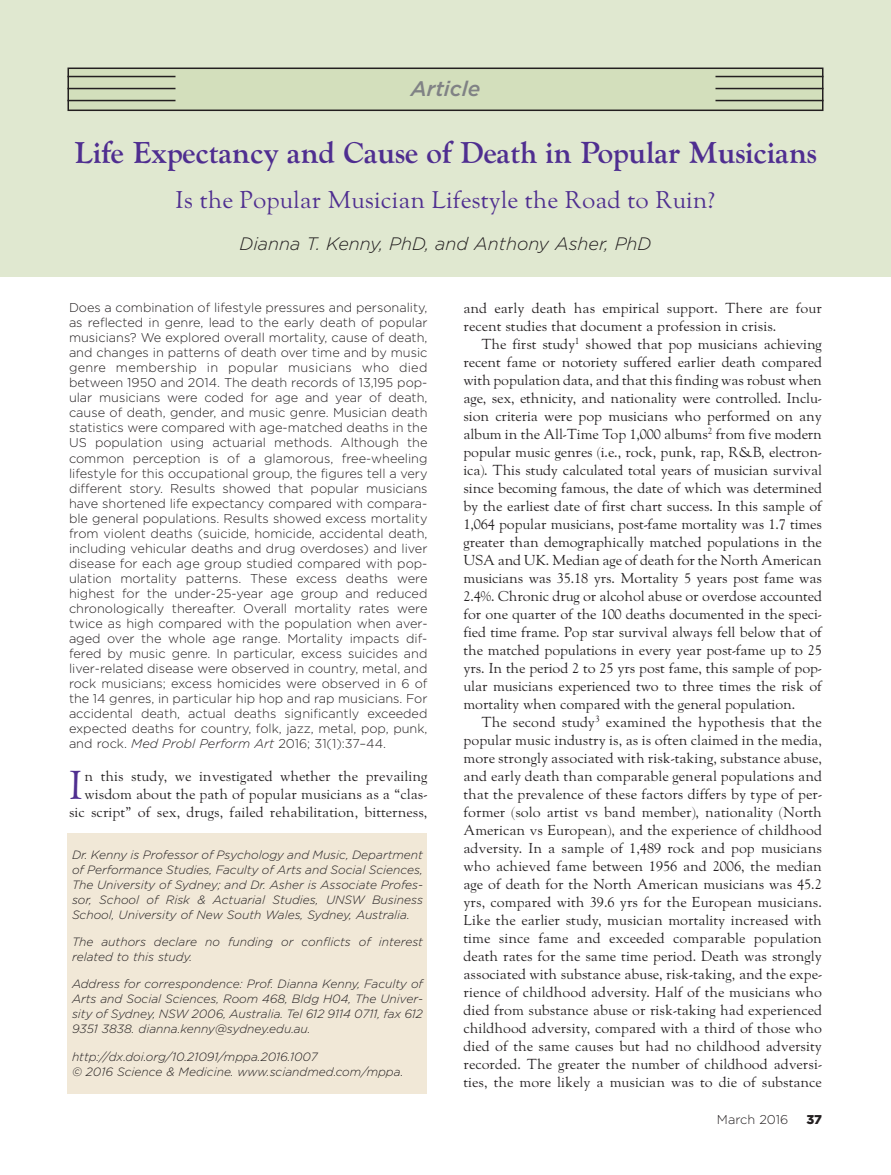
<style>
.page{position:relative;width:891px;height:1175px;background:#fff}
.page>*{position:absolute;margin:0;border:0;box-sizing:border-box;transform-origin:0 0}
.t1{font:39.9px "LTC Goudy Oldstyle Pro";color:#4f2e90}
.t2{font:700 30px "LTC Goudy Oldstyle Pro";color:#4f2e90}
.t3{font:24px "LTC Goudy Oldstyle Pro";color:#4f2e90}
.t4{font:italic 500 21px "Gotham";color:#808285}
.t5{font:italic 300 18px "Gotham";color:#231f20}
.t6{font:14.25px/18px "LTC Goudy Oldstyle Pro";color:#231f20;text-align:justify}
.t7{font:300 12.75px/15px "Gotham";color:#231f20;text-align:justify}
.t8{font:900 12.75px "Gotham";color:#231f20}
.t9{font:italic 300 12px/15px "Gotham";color:#231f20;text-align:justify}
.s1{font-style:italic}
</style>
<div class="page">
<div style="left:0;top:0;width:891px;height:277px;background:#e0e8d0"></div>
<div style="left:68px;top:68px;width:755px;height:42px;background:#d3dfbc"></div>
<div style="left:68px;top:68px;width:756px;height:43px;border:2px solid #231f20"></div>
<hr style="left:716px;top:88px;width:108px;height:1px;background:#231f20">
<hr style="left:68px;top:76px;width:108px;height:1px;background:#231f20">
<hr style="left:68px;top:100px;width:108px;height:1px;background:#231f20">
<hr style="left:716px;top:76px;width:108px;height:1px;background:#231f20">
<hr style="left:716px;top:100px;width:108px;height:1px;background:#231f20">
<hr style="left:68px;top:88px;width:108px;height:1px;background:#231f20">
<div style="left:68px;top:833px;width:359px;height:261px;background:#f1e8d7"></div>
<h3 class="t4" style="left:411px;top:76px;width:71px">Article</h3>
<h2 class="t2" style="left:74px;top:140px;width:744px">Life Expectancy and Cause of Death in Popular Musicians</h2>
<h3 class="t3" style="left:176px;top:190px;width:541px">Is the Popular Musician Lifestyle the Road to Ruin?</h3>
<p class="t5" style="left:240px;top:236px;width:413px">Dianna T. Kenny, PhD, and Anthony Asher, PhD</p>
<p class="t7" style="left:69px;top:301px;width:360px">Does a combination of lifestyle pressures and personality, as reflected in genre, lead to the early death of popular musicians? We explored overall mortality, cause of death, and changes in patterns of death over time and by music genre membership in popular musicians who died between 1950 and 2014. The death records of 13,195 pop&shy;ular musicians were coded for age and year of death, cause of death, gender, and music genre. Musician death statistics were compared with age-matched deaths in the US population using actuarial methods. Although the common perception is of a glamorous, free-wheeling lifestyle for this occupational group, the figures tell a very different story. Results showed that popular musicians have shortened life expectancy compared with compara&shy;ble general populations. Results showed excess mortality from violent deaths (suicide, homicide, accidental death, including vehicular deaths and drug overdoses) and liver disease for each age group studied compared with pop&shy;ulation mortality patterns. These excess deaths were highest for the under-25-year age group and reduced chronologically thereafter. Overall mortality rates were twice as high compared with the population when aver&shy;aged over the whole age range. Mortality impacts dif&shy;fered by music genre. In particular, excess suicides and liver-related disease were observed in country, metal, and rock musicians; excess homicides were observed in 6 of the 14 genres, in particular hip hop and rap musicians. For accidental death, actual deaths significantly exceeded expected deaths for country, folk, jazz, metal, pop, punk, and rock. <span class="s1">Med Probl Perform Art</span> 2016; 31(1):37–44.</p>
<h1 class="t1" style="left:69px;top:769px;width:15px">I</h1>
<p class="t6" style="left:69px;top:768px;width:360px;text-align:right">n this study, we investigated whether the prevailing wisdom about the path of popular musicians as a “clas&shy;sic script” of sex, drugs, failed rehabilitation, bitterness,</p>
<p class="t9" style="left:72px;top:848px;width:353px">Dr. Kenny is Professor of Psychology and Music, Department of Performance Studies, Faculty of Arts and Social Sciences, The University of Sydney; and Dr. Asher is Associate Profes&shy;sor, School of Risk &amp; Actuarial Studies, UNSW Business School, University of New South Wales, Sydney, Australia.</p>
<p class="t9" style="left:72px;top:935px;width:352px">The authors declare no funding or conflicts of interest related to this study.</p>
<p class="t9" style="left:72px;top:977px;width:353px">Address for correspondence: Prof. Dianna Kenny, Faculty of Arts and Social Sciences, Room 468, Bldg H04, The Univer&shy;sity of Sydney, NSW 2006, Australia. Tel 612 9114 0711, fax 612<br>9351 3838. dianna.kenny@sydney.edu.au.</p>
<p class="t9" style="left:72px;top:1049px;width:333px">http://dx.doi.org/10.21091/mppa.2016.1007<br>© 2016 Science &amp; Medicine. www.sciandmed.com/mppa.</p>
<p class="t6" style="left:463px;top:300px;width:360px">and early death has empirical support. There are four recent studies that document a profession in crisis.</p>
<p class="t6" style="left:464px;top:336px;width:360px;text-indent:18px">The first study<sup>1</sup> showed that pop musicians achieving recent fame or notoriety suffered earlier death compared with population data, and that this finding was robust when age, sex, ethnicity, and nationality were controlled. Inclu&shy;sion criteria were pop musicians who performed on any album in the All-Time Top 1,000 albums<sup>2</sup> from five modern popular music genres (i.e., rock, punk, rap, R&amp;B, electron&shy;ica). This study calculated total years of musician survival since becoming famous, the date of which was determined by the earliest date of first chart success. In this sample of 1,064 popular musicians, post-fame mortality was 1.7 times greater than demographically matched populations in the USA and UK. Median age of death for the North American musicians was 35.18 yrs. Mortality 5 years post fame was 2.4%. Chronic drug or alcohol abuse or overdose accounted for one quarter of the 100 deaths documented in the speci&shy;fied time frame. Pop star survival always fell below that of the matched populations in every year post-fame up to 25 yrs. In the period 2 to 25 yrs post fame, this sample of pop&shy;ular musicians experienced two to three times the risk of mortality when compared with the general population.</p>
<p class="t6" style="left:463px;top:714px;width:360px;text-indent:18px">The second study<sup>3</sup> examined the hypothesis that the popular music industry is, as is often claimed in the media, more strongly associated with risk-taking, substance abuse, and early death than comparable general populations and that the prevalence of these factors differs by type of per&shy;former (solo artist vs band member), nationality (North American vs European), and the experience of childhood adversity. In a sample of 1,489 rock and pop musicians who achieved fame between 1956 and 2006, the median age of death for the North American musicians was 45.2 yrs, compared with 39.6 yrs for the European musicians.<br>Like the earlier study, musician mortality increased with time since fame and exceeded comparable population death rates for the same time period. Death was strongly associated with substance abuse, risk-taking, and the expe&shy;rience of childhood adversity. Half of the musicians who died from substance abuse or risk-taking had experienced childhood adversity, compared with a third of those who died of the same causes but had no childhood adversity recorded. The greater the number of childhood adversi&shy;ties, the more likely a musician was to die of substance</p>
<p class="t7" style="left:717px;top:1112px;width:73px">March 2016</p>
<p class="t8" style="left:807px;top:1113px;width:17px">37</p>
</div>
